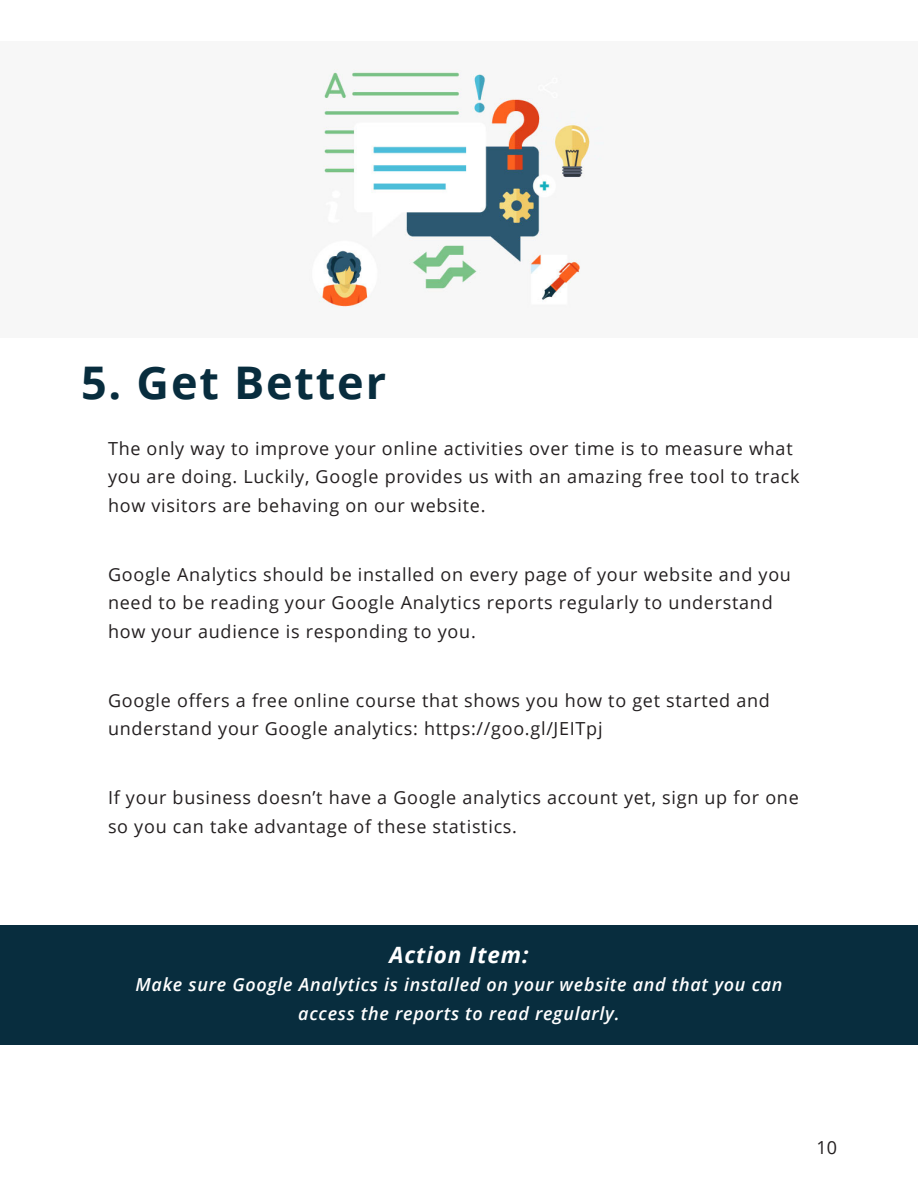
<style>
.page{position:relative;width:918px;height:1188px;background:#fff}
.page>*{position:absolute;margin:0;border:0;box-sizing:border-box;transform-origin:0 0}
.t1{font:700 45px "Open Sans";letter-spacing:.04em;color:#082d3e}
.t2{font:italic 700 22.5px "Open Sans";letter-spacing:.04em;color:#fff}
.t3{font:18px/28.5px "Open Sans";letter-spacing:.04em;color:#231f20}
.t4{font:italic 600 18px/28.5px "Open Sans";letter-spacing:.04em;color:#fff;text-align:center}
</style>
<div class="page">
<div style="left:0;top:925px;width:918px;height:119px;background:#082d3e"></div>
<div style="left:0;top:41px;width:918px;height:297px;background:#f7f7f7"></div>
<img style="left:322px;top:72px;width:268px;height:235px">
<h1 class="t1" style="left:81px;top:365px;width:307px">5. Get Better</h1>
<p class="t3" style="left:108px;top:436px;width:693px">The only way to improve your online activities over time is to measure what you are doing. Luckily, Google provides us with an amazing free tool to track how visitors are behaving on our website.</p>
<p class="t3" style="left:108px;top:562px;width:684px">Google Analytics should be installed on every page of your website and you need to be reading your Google Analytics reports regularly to understand how your audience is responding to you.</p>
<p class="t3" style="left:108px;top:688px;width:663px">Google offers a free online course that shows you how to get started and understand your Google analytics: https://goo.gl/JEITpj</p>
<p class="t3" style="left:108px;top:785px;width:692px">If your business doesn’t have a Google analytics account yet, sign up for one so you can take advantage of these statistics.</p>
<p class="t2" style="left:389px;top:945px;width:141px">Action Item:</p>
<p class="t4" style="left:135px;top:972px;width:649px">Make sure Google Analytics is installed on your website and that you can access the reports to read regularly.</p>
<p class="t3" style="left:816px;top:1135px;width:22px">10</p>
</div>
